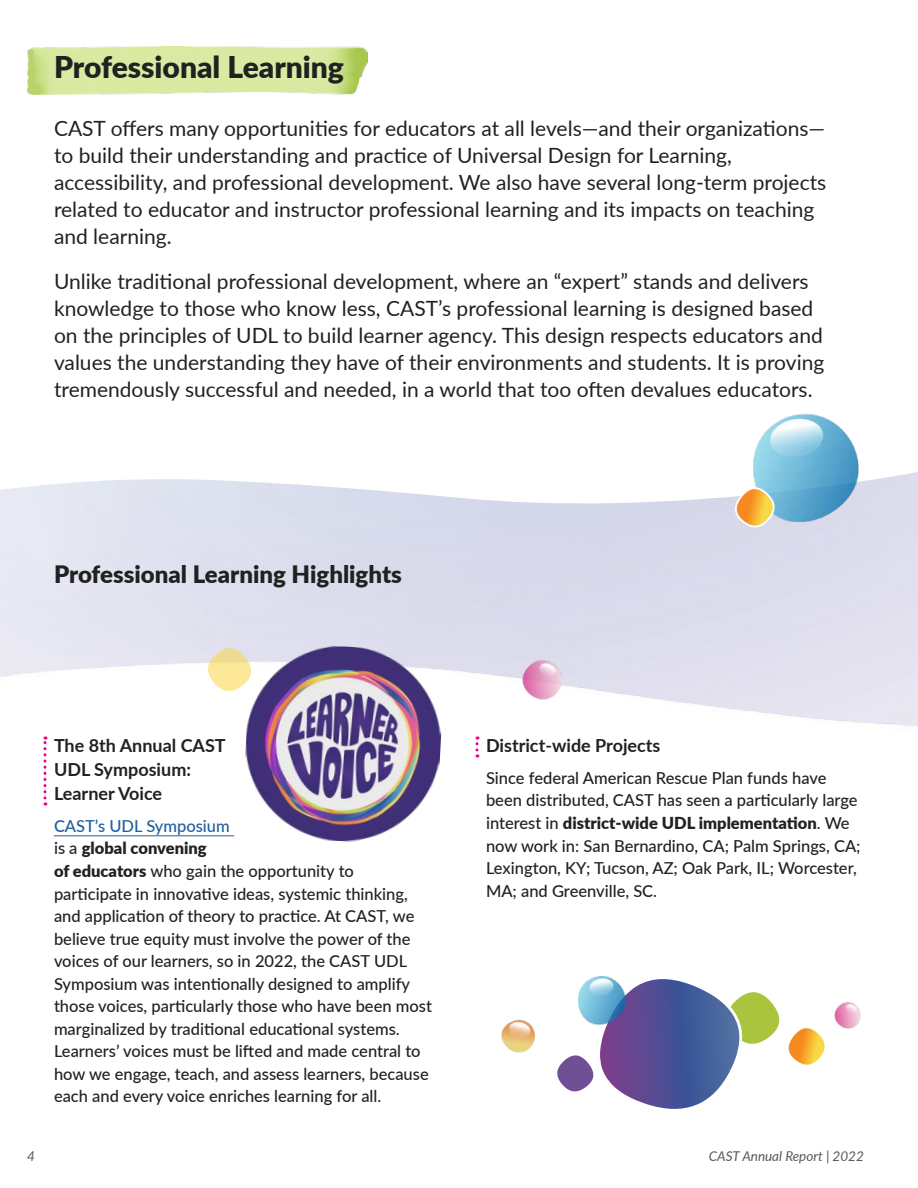
<style>
.page{position:relative;width:918px;height:1188px;background:#fff}
.page>*{position:absolute;margin:0;border:0;box-sizing:border-box;transform-origin:0 0}
.t1{font:900 30px "Lato";color:#212121}
.t2{font:900 24px "Lato";color:#212121}
.paragraph-large{font:21px/27px "Lato";color:#212121}
.h4_-_project_name{font:700 18px/24px "Lato";color:#212121}
.paragraph{font:500 16.5px/22.5px "Lato";color:#212121}
.t3{font:italic 13.5px "Lato";color:#58595b}
.s1{font-family:"Lato Regular 2"}
.s2{color:#215e9e}
.s3{font-family:"Lato Medium 2";font-weight:400}
.s4{font-weight:900}
.s5{font-family:"Lato Black 2";font-weight:400}
</style>
<div class="page">
<img style="left:0;top:504px;width:918px;height:333px">
<svg style="left:0;top:94px;width:918px;height:410px"></svg>
<img style="left:735px;top:391px;width:130px;height:131px">
<img style="left:520px;top:661px;width:44px;height:41px">
<svg style="left:44px;top:736px;width:2px;height:69px"></svg>
<hr style="left:54px;top:835px;width:180px;height:1px;background:#215e9e">
<svg style="left:476px;top:736px;width:2px;height:21px"></svg>
<svg style="left:557px;top:976px;width:268px;height:133px"></svg>
<img style="left:579px;top:977px;width:48px;height:53px">
<img style="left:834px;top:1003px;width:27px;height:26px">
<img style="left:501px;top:1019px;width:35px;height:34px">
<svg style="left:734px;top:486px;width:42px;height:42px"></svg>
<img style="left:27px;top:46px;width:341px;height:48px">
<img style="left:241px;top:642px;width:205px;height:200px">
<svg style="left:208px;top:648px;width:43px;height:43px;background:#f5e7ae"></svg>
<h2 class="t1" style="left:54px;top:45px;width:292px">Professional Learning</h2>
<p class="paragraph-large" style="left:54px;top:114px;width:774px">CAST offers many opportunities for educators at all levels—and their organizations— to build their understanding and practice of Universal Design for Learning, accessibility, and professional development. We also have several long-term projects <span class="s1">related to educator and instructor professional learning and its impacts on teaching </span>and learning.</p>
<p class="paragraph-large" style="left:54px;top:267px;width:772px">Unlike traditional professional development, where an “expert” stands and delivers knowledge to those who know less, CAST’s professional learning is designed based on the principles of UDL to build learner agency. This design respects educators and values the understanding they have of their environments and students. It is proving tremendously successful and needed, in a world that too often devalues educators.</p>
<h3 class="t2" style="left:54px;top:557px;width:349px">Professional Learning Highlights</h3>
<p class="t3" style="left:27px;top:1146px;width:9px">4</p>
<h4 class="h4_-_project_name" style="left:54px;top:733px;width:173px">The 8th Annual CAST<br>UDL Symposium:<br>Learner Voice</h4>
<p class="paragraph" style="left:54px;top:814px;width:379px"><span class="s2">CAST’s UDL Symposium<br></span><span class="s3">is a</span> <span class="s4">global convening<br>of educators</span> who gain the opportunity to participate in innovative ideas, systemic thinking, and application of theory to practice. At CAST, we believe true equity must involve the power of the voices of our learners, so in 2022, the CAST UDL Symposium was intentionally designed to amplify those voices, particularly those who have been most marginalized by traditional educational systems.<br>Learners’ voices must be lifted and made central to how we engage, teach, and assess learners, because each and every voice enriches learning for all.</p>
<h4 class="h4_-_project_name" style="left:486px;top:733px;width:176px">District-wide Projects</h4>
<p class="paragraph" style="left:486px;top:766px;width:376px">Since federal American Rescue Plan funds have been distributed, CAST has seen a particularly large <span class="s3">interest in</span> <span class="s5">district-wide UDL implementation</span><span class="s3">. We </span>now work in: San Bernardino, CA; Palm Springs, CA; Lexington, KY; Tucson, AZ; Oak Park, IL; Worcester, MA; and Greenville, SC.</p>
<p class="t3" style="left:709px;top:1146px;width:157px">CAST Annual Report | 2022</p>
</div>
